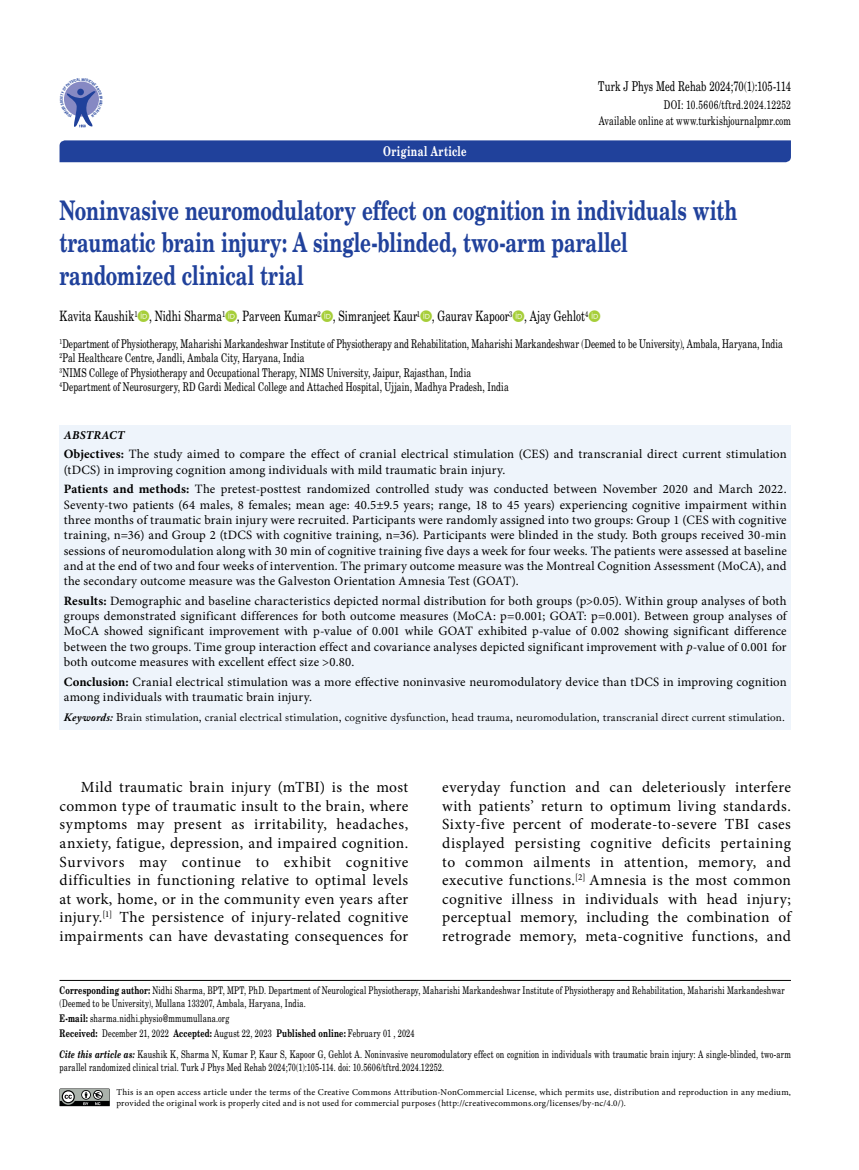
<style>
.page{position:relative;width:859px;height:1170px;background:#fff}
.page>*{position:absolute;margin:0;border:0;box-sizing:border-box;transform-origin:0 0}
.t1{font:27px/32.4px "Madison Bold Tr";color:#20419b}
.t2{font:15.45px/18.6px "Minion Pro";letter-spacing:.02em;color:#000;text-align:justify}
.t3{font:14.25px "Madison Tr";letter-spacing:.01em;color:#000}
.t4{font:13.5px "Madison Tr";letter-spacing:.005em;color:#000}
.t5{font:13.5px "Madison Bold Tr";letter-spacing:.03em;color:#fff}
.t6{font:12.75px/15.3px "Minion Pro";letter-spacing:.015em;color:#000}
.t7{font:12px/14.4px "Madison Tr";letter-spacing:.005em;color:#000;text-align:right}
.t8{font:italic 700 12px "Minion Pro";letter-spacing:.015em;color:#000}
.t9{font:11.25px "Adobe Caslon Pro";letter-spacing:.02em;color:#000}
.t10{font:10.5px/12.6px "Madison Tr";letter-spacing:.015em;color:#000}
.t11{font:9px/10.8px "Minion Pro";letter-spacing:.02em;color:#000}
.t12{font:3.6px "Helvetica Cond Bold Tr";color:#20419b}
.s1{font-weight:700}
.s2{font-style:italic}
.s3{font-weight:700;font-style:italic}
.s4{font-family:"Madison Bold Tr"}
.s5{font-family:"Madison Bold Italic Tr"}
</style>
<div class="page">
<div style="left:60px;top:140px;width:731px;height:22px;background:#20419b"></div>
<div style="left:60px;top:425px;width:731px;height:305px;background:#eef4fb"></div>
<hr style="left:60px;top:980px;width:731px;height:1px;background:#000">
<svg style="left:60px;top:1088px;width:50px;height:18px"></svg>
<svg style="left:64px;top:81px;width:35px;height:47px"></svg>
<p class="t12" style="left:59px;top:100px;width:4px;rotate:-90deg">C</p>
<p class="t5" style="left:383px;top:143px;width:85px">Original Article</p>
<p class="t4" style="left:598px;top:78px;width:194px">Turk J Phys Med Rehab 2024;70(1):105-114</p>
<p class="t7" style="left:599px;top:97px;width:194px;line-height:15.6px">DOI: 10.5606/tftrd.2024.12252<br>Available online at www.turkishjournalpmr.com</p>
<h1 class="t1" style="left:60px;top:193px;width:679px">Noninvasive neuromodulatory effect on cognition in individuals with traumatic brain injury: A single-blinded, two-arm parallel randomized clinical trial</h1>
<p class="t3" style="left:60px;top:307px;width:530px">Kavita Kaushik<sup>1</sup> , Nidhi Sharma<sup>1</sup> , Parveen Kumar<sup>2</sup> , Simranjeet Kaur<sup>1</sup> , Gaurav Kapoor<sup>3</sup> , Ajay Gehlot<sup>4</sup></p>
<p class="t7" style="left:60px;top:336px;width:725px;text-align:left"><sup>1</sup>Department of Physiotherapy, Maharishi Markandeshwar Institute of Physiotherapy and Rehabilitation, Maharishi Markandeshwar (Deemed to be University), Ambala, Haryana, India <sup>2</sup>Pal Healthcare Centre, Jandli, Ambala City, Haryana, India<br><sup>3</sup>NIMS College of Physiotherapy and Occupational Therapy, NIMS University, Jaipur, Rajasthan, India<br><sup>4</sup>Department of Neurosurgery, RD Gardi Medical College and Attached Hospital, Ujjain, Madhya Pradesh, India</p>
<p class="t8" style="left:64px;top:426px;width:62px">ABSTRACT</p>
<p class="t6" style="left:64px;top:447px;width:724px"><span class="s1">Objectives:</span> The study aimed to compare the effect of cranial electrical stimulation (CES) and transcranial direct current stimulation (tDCS) in improving cognition among individuals with mild traumatic brain injury.</p>
<p class="t6" style="left:64px;top:481px;width:724px;text-align:justify"><span class="s1">Patients and methods:</span> The pretest-posttest randomized controlled study was conducted between November 2020 and March 2022.<br>Seventy-two patients (64 males, 8 females; mean age: 40.5±9.5 years; range, 18 to 45 years) experiencing cognitive impairment within three months of traumatic brain injury were recruited. Participants were randomly assigned into two groups: Group 1 (CES with cognitive training, n=36) and Group 2 (tDCS with cognitive training, n=36). Participants were blinded in the study. Both groups received 30-min sessions of neuromodulation along with 30 min of cognitive training five days a week for four weeks. The patients were assessed at baseline and at the end of two and four weeks of intervention. The primary outcome measure was the Montreal Cognition Assessment (MoCA), and the secondary outcome measure was the Galveston Orientation Amnesia Test (GOAT).</p>
<p class="t6" style="left:64px;top:593px;width:724px;text-align:justify"><span class="s1">Results:</span> Demographic and baseline characteristics depicted normal distribution for both groups (p&gt;0.05). Within group analyses of both groups demonstrated significant differences for both outcome measures (MoCA: p=0.001; GOAT: p=0.001). Between group analyses of MoCA showed significant improvement with p-value of 0.001 while GOAT exhibited p-value of 0.002 showing significant difference between the two groups. Time group interaction effect and covariance analyses depicted significant improvement with <span class="s2">p</span>-value of 0.001 for both outcome measures with excellent effect size &gt;0.80.</p>
<p class="t6" style="left:64px;top:673px;width:724px"><span class="s1">Conclusion:</span> Cranial electrical stimulation was a more effective noninvasive neuromodulatory device than tDCS in improving cognition among individuals with traumatic brain injury.</p>
<p class="t9" style="left:64px;top:710px;width:723px"><span class="s3">Keywords:</span> Brain stimulation, cranial electrical stimulation, cognitive dysfunction, head trauma, neuromodulation, transcranial direct current stimulation.</p>
<p class="t2" style="left:60px;top:778px;width:350px;text-indent:21px">Mild traumatic brain injury (mTBI) is the most common type of traumatic insult to the brain, where symptoms may present as irritability, headaches, anxiety, fatigue, depression, and impaired cognition.<br>Survivors may continue to exhibit cognitive difficulties in functioning relative to optimal levels at work, home, or in the community even years after injury.<sup>[1]</sup> The persistence of injury-related cognitive impairments can have devastating consequences for</p>
<p class="t2" style="left:442px;top:778px;width:350px">everyday function and can deleteriously interfere with patients’ return to optimum living standards.<br>Sixty-five percent of moderate-to-severe TBI cases displayed persisting cognitive deficits pertaining to common ailments in attention, memory, and executive functions.<sup>[2]</sup> Amnesia is the most common cognitive illness in individuals with head injury; perceptual memory, including the combination of retrograde memory, meta-cognitive functions, and</p>
<p class="t10" style="left:60px;top:984px;width:727px"><span class="s4">Corresponding author:</span> Nidhi Sharma, BPT, MPT, PhD. Department of Neurological Physiotherapy, Maharishi Markandeshwar Institute of Physiotherapy and Rehabilitation, Maharishi Markandeshwar (Deemed to be University), Mullana 133207, Ambala, Haryana, India.</p>
<p class="t10" style="left:60px;top:1009px;width:357px;line-height:15.6px"><span class="s4">E-mail:</span> sharma.nidhi.physio@mmumullana.org<br><span class="s4">Received:</span> December 21, 2022 <span class="s4">Accepted:</span> August 22, 2023 <span class="s4">Published online:</span> February 01 , 2024</p>
<p class="t10" style="left:60px;top:1048px;width:733px"><span class="s5">Cite this article as:</span> Kaushik K, Sharma N, Kumar P, Kaur S, Kapoor G, Gehlot A. Noninvasive neuromodulatory effect on cognition in individuals with traumatic brain injury: A single-blinded, two-arm parallel randomized clinical trial. Turk J Phys Med Rehab 2024;70(1):105-114. doi: 10.5606/tftrd.2024.12252.</p>
<p class="t11" style="left:117px;top:1086px;width:676px">This is an open access article under the terms of the Creative Commons Attribution-NonCommercial License, which permits use, distribution and reproduction in any medium, provided the original work is properly cited and is not used for commercial purposes (http://creativecommons.org/licenses/by-nc/4.0/).</p>
</div>
